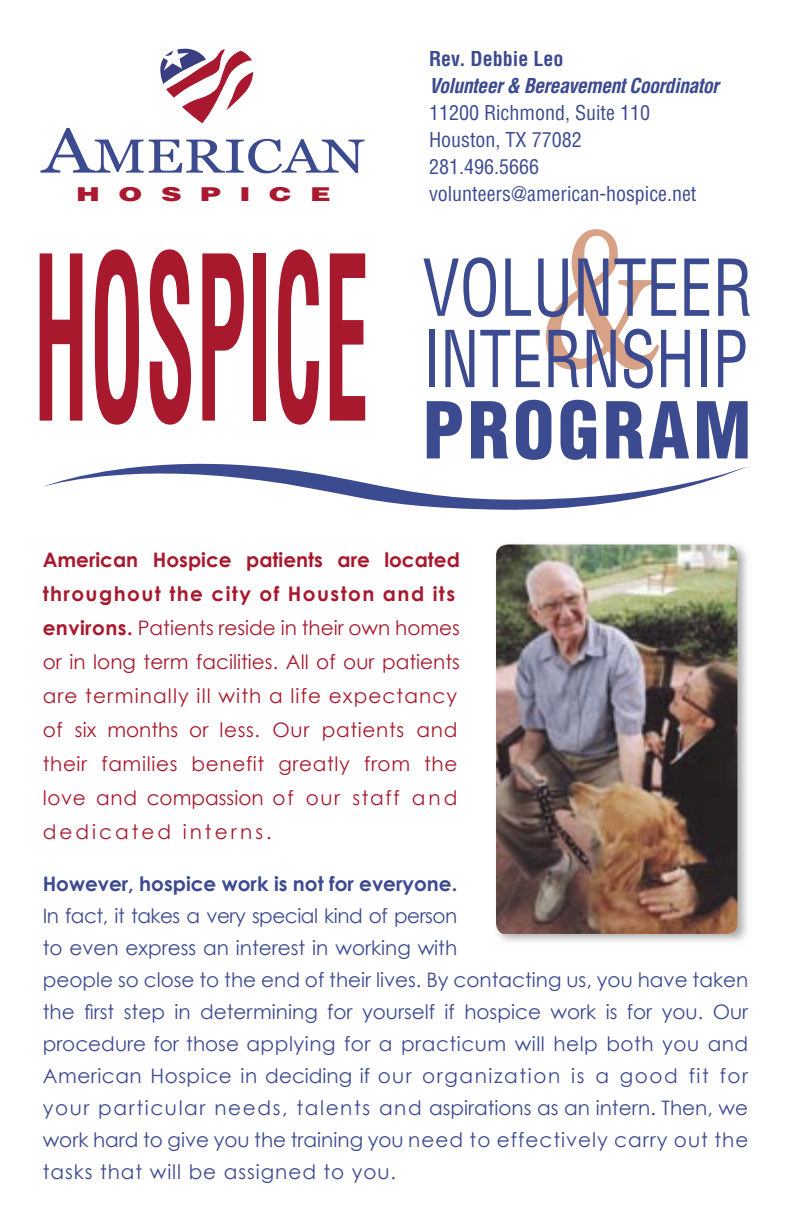
<style>
.page{position:relative;width:792px;height:1224px;background:#fff}
.page>*{position:absolute;margin:0;border:0;box-sizing:border-box;transform-origin:0 0}
.t1{font:700 condensed 222.8px "Helvetica";letter-spacing:.01em;color:#a9192d;scale:.4 1}
.t2{font:203.8px "Times";color:#d7a286;scale:.79 1}
.t3{font:condensed 76.4px/71.4px "Helvetica";color:#3c4a90;scale:.86 1}
.t4{font:900 condensed 76.4px "Helvetica";letter-spacing:.05em;color:#3c4a90}
.t5{font:47.6px "Georgia";color:#3c4a90;scale:1.2 1}
.t6{font:20px/32px "Century Gothic";color:#3c4a90}
.t7{font:20px/34px "Century Gothic";letter-spacing:.035em;color:#a9192d}
.t8{font:condensed 20px/27px "Helvetica";color:#3c4a90}
.t9{font:700 20px "Century Gothic";color:#3c4a90}
.t10{font:italic 700 condensed 20px "Helvetica";letter-spacing:-.03em;color:#3c4a90}
.t11{font:700 condensed 20px "Helvetica";color:#3c4a90}
.t12{font:900 19px "Helvetica";letter-spacing:.65em;color:#a9182f;scale:1.5 1}
.s1{font-size:63.6px}
.s2{font-weight:700}
</style>
<div class="page">
<svg style="left:160px;top:49px;width:93px;height:74px"></svg>
<svg style="left:43px;top:463px;width:705px;height:47px"></svg>
<img style="left:498px;top:545px;width:249px;height:397px">
<img style="left:496px;top:544px;width:241px;height:389px">
<h3 class="t5" style="left:42px;top:129px;width:271px"><span class="s1">A</span>MERICAN</h3>
<p class="t12" style="left:76px;top:182px;width:171px">HOSPICE</p>
<p class="t11" style="left:429px;top:47px;width:136px">Rev. Debbie Leo</p>
<p class="t10" style="left:429px;top:74px;width:291px">Volunteer &amp; Bereavement Coordinator</p>
<p class="t8" style="left:429px;top:99px;width:269px">11200 Richmond, Suite 110<br>Houston, TX 77082<br>281.496.5666 volunteers@american-hospice.net</p>
<h2 class="t2" style="left:539px;top:108px;width:159px">&amp;</h2>
<h3 class="t4" style="left:423px;top:383px;width:330px">PROGRAM</h3>
<h1 class="t1" style="left:34px;top:204px;width:840px">HOSPICE</h1>
<h3 class="t3" style="left:423px;top:251px;width:385px">VOLUNTEER<br>INTERNSHIP</h3>
<p class="t7" style="left:43px;top:542px;width:419px"><span class="s2">American Hospice patients are located throughout the city of Houston and its environs.</span> Patients reside in their own homes or in long term facilities. All of our patients are terminally ill with a life expectancy of six months or less. Our patients and their families benefit greatly from the love and compassion of our staff a n d dedicated interns.</p>
<p class="t9" style="left:43px;top:871px;width:416px">However, hospice work is not for everyone.</p>
<p class="t6" style="left:43px;top:899px;width:707px">In fact, it takes a very special kind of person<br>to even express an interest in working with<br>people so close to the end of their lives. By contacting us, you have taken the first step in determining for yourself if hospice work is for you. Our procedure for those applying for a practicum will help both you and American Hospice in deciding if our organization is a good fit for your particular needs, talents and aspirations as an intern. Then, we work hard to give you the training you need to effectively carry out the tasks that will be assigned to you.</p>
</div>
